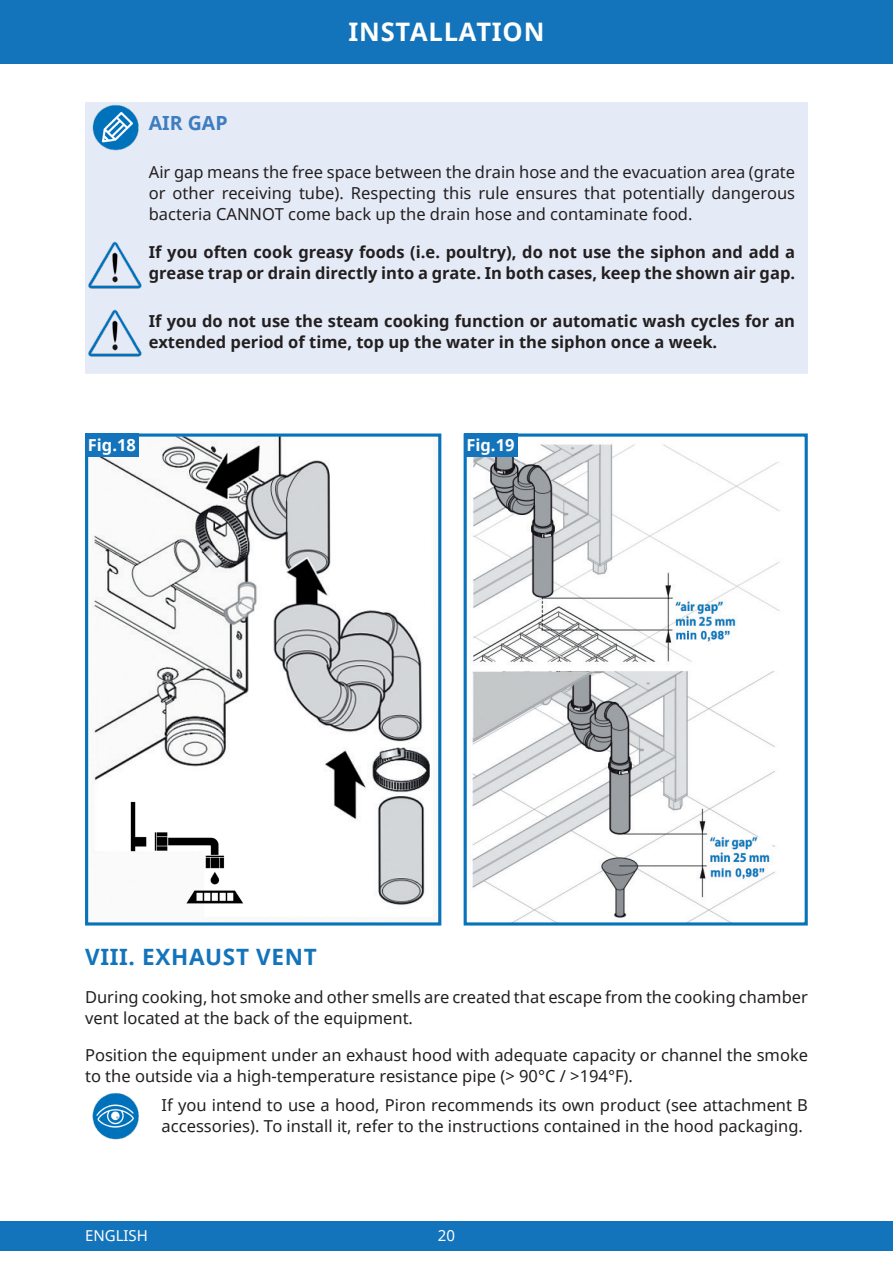
<style>
.page{position:relative;width:893px;height:1263px;background:#fff}
.page>*{position:absolute;margin:0;border:0;box-sizing:border-box;transform-origin:0 0}
.MAG_Titolo_sommario{font:700 25.5px "Noto Sans";letter-spacing:.03em;color:#fff}
.MAG_Paragrafo_Titole{font:700 22.5px "Noto Sans";letter-spacing:.03em;color:#1374bb}
.MAG_Titoletto3{font:700 19.5px "Noto Sans";color:#3d7dc0}
.MAG_Paragrafo{font:16.5px/21px "Noto Sans";color:#231f20}
.MAG_tab_simple_bold{font:700 16.5px/21px "Noto Sans";color:#231f20}
.MAG_tab_simple{font:16.5px/21px "Noto Sans";color:#231f20;text-align:justify}
.MAG_tab_simple-2{font:700 16.5px "Noto Sans";color:#fff}
.t1{font:15px "Noto Sans";color:#fff}
</style>
<div class="page">
<div style="left:0;top:0;width:893px;height:64px;background:#1374bb"></div>
<div style="left:0;top:1220px;width:893px;height:30px;background:#1374bb"></div>
<img style="left:92px;top:437px;width:338px;height:469px">
<div style="left:85px;top:433px;width:356px;height:492px;border:3px solid #0773bb"></div>
<img style="left:472px;top:437px;width:308px;height:484px">
<div style="left:464px;top:433px;width:344px;height:492px;border:3px solid #0773bb"></div>
<img style="left:108px;top:773px;width:158px;height:133px">
<div style="left:85px;top:102px;width:723px;height:272px;background:#e5ebf6"></div>
<img style="left:91px;top:102px;width:50px;height:51px">
<img style="left:85px;top:240px;width:60px;height:49px">
<img style="left:85px;top:308px;width:60px;height:49px">
<div style="left:85px;top:433px;width:54px;height:24px;background:#1374bb"></div>
<div style="left:464px;top:433px;width:53px;height:24px;background:#1374bb"></div>
<img style="left:92px;top:1093px;width:47px;height:47px">
<p class="MAG_Titolo_sommario" style="left:349px;top:14px;width:197px">INSTALLATION</p>
<p class="MAG_Titoletto3" style="left:149px;top:109px;width:80px">AIR GAP</p>
<p class="MAG_tab_simple" style="left:149px;top:161px;width:648px">Air gap means the free space between the drain hose and the evacuation area (grate or other receiving tube). Respecting this rule ensures that potentially dangerous bacteria CANNOT come back up the drain hose and contaminate food.</p>
<p class="MAG_tab_simple_bold" style="left:149px;top:241px;width:648px">If you often cook greasy foods (i.e. poultry), do not use the siphon and add a grease trap or drain directly into a grate. In both cases, keep the shown air gap.</p>
<p class="MAG_tab_simple_bold" style="left:149px;top:310px;width:648px">If you do not use the steam cooking function or automatic wash cycles for an extended period of time, top up the water in the siphon once a week.</p>
<p class="MAG_tab_simple-2" style="left:88px;top:433px;width:50px">Fig.18</p>
<p class="MAG_tab_simple-2" style="left:466px;top:433px;width:50px">Fig.19</p>
<p class="MAG_Paragrafo_Titole" style="left:85px;top:941px;width:233px">VIII. EXHAUST VENT</p>
<p class="MAG_Paragrafo" style="left:85px;top:986px;width:724px">During cooking, hot smoke and other smells are created that escape from the cooking chamber vent located at the back of the equipment.</p>
<p class="MAG_Paragrafo" style="left:85px;top:1044px;width:724px">Position the equipment under an exhaust hood with adequate capacity or channel the smoke to the outside via a high-temperature resistance pipe (&gt; 90°C / &gt;194°F).</p>
<p class="MAG_Paragrafo" style="left:162px;top:1094px;width:648px">If you intend to use a hood, Piron recommends its own product (see attachment B accessories). To install it, refer to the instructions contained in the hood packaging.</p>
<p class="t1" style="left:85px;top:1225px;width:64px">ENGLISH</p>
<p class="t1" style="left:438px;top:1226px;width:19px">20</p>
</div>
